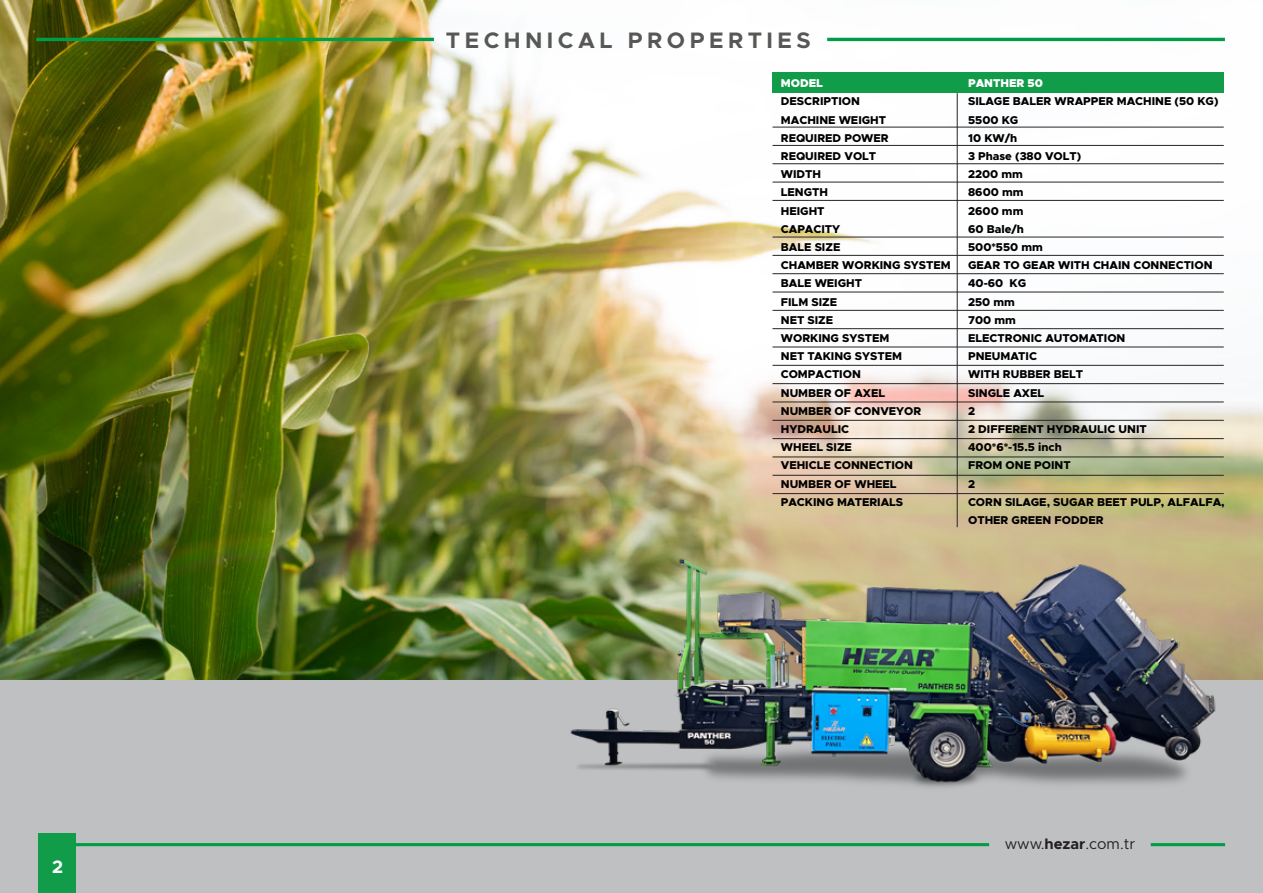
<style>
.page{position:relative;width:1263px;height:893px;background:#fff}
.page>*{position:absolute;margin:0;border:0;box-sizing:border-box;transform-origin:0 0}
.t1{font:700 22.5px "Metropolis";letter-spacing:.2em;color:#575756}
.t2{font:700 18px "Metropolis";color:#fff}
.t3{font:15px "Metropolis";color:#231f20}
.t4{font:800 11.4px/18.1px "Metropolis";color:#000}
.t5{font:900 11.4px "Metropolis";color:#fff}
.s1{font-weight:700}
</style>
<div class="page">
<img style="left:0;top:0;width:1263px;height:680px">
<div style="left:0;top:680px;width:1263px;height:213px;background:#bec0c2"></div>
<div style="left:36px;top:38px;width:398px;height:3px;border:2px solid #009c47"></div>
<div style="left:827px;top:38px;width:398px;height:3px;border:2px solid #009c47"></div>
<div style="left:772px;top:72px;width:452px;height:21px;background:#119c49"></div>
<hr style="left:957px;top:93px;width:1px;height:434px;background:#252525">
<hr style="left:772px;top:127px;width:452px;height:1px;background:#252525">
<hr style="left:772px;top:145px;width:452px;height:1px;background:#252525">
<hr style="left:772px;top:163px;width:452px;height:1px;background:#252525">
<hr style="left:772px;top:182px;width:452px;height:1px;background:#252525">
<hr style="left:772px;top:200px;width:452px;height:1px;background:#252525">
<hr style="left:772px;top:237px;width:452px;height:1px;background:#252525">
<hr style="left:772px;top:255px;width:452px;height:1px;background:#252525">
<hr style="left:772px;top:273px;width:452px;height:1px;background:#252525">
<hr style="left:772px;top:292px;width:452px;height:1px;background:#252525">
<hr style="left:772px;top:310px;width:452px;height:1px;background:#252525">
<hr style="left:772px;top:328px;width:452px;height:1px;background:#252525">
<hr style="left:772px;top:347px;width:452px;height:1px;background:#252525">
<hr style="left:772px;top:365px;width:452px;height:1px;background:#252525">
<hr style="left:772px;top:383px;width:452px;height:1px;background:#252525">
<hr style="left:772px;top:402px;width:452px;height:1px;background:#252525">
<hr style="left:772px;top:420px;width:452px;height:1px;background:#252525">
<hr style="left:772px;top:438px;width:452px;height:1px;background:#252525">
<hr style="left:772px;top:457px;width:452px;height:1px;background:#252525">
<hr style="left:772px;top:475px;width:452px;height:1px;background:#252525">
<hr style="left:772px;top:493px;width:452px;height:1px;background:#252525">
<img style="left:565px;top:549px;width:660px;height:238px">
<div style="left:38px;top:833px;width:37px;height:60px;background:#119c49"></div>
<div style="left:74px;top:843px;width:915px;height:3px;border:2px solid #009c47"></div>
<div style="left:1151px;top:843px;width:74px;height:3px;border:2px solid #009c47"></div>
<h2 class="t2" style="left:52px;top:856px;width:12px">2</h2>
<h1 class="t1" style="left:446px;top:26px;width:366px">TECHNICAL PROPERTIES</h1>
<p class="t5" style="left:781px;top:76px;width:44px">MODEL</p>
<p class="t4" style="left:781px;top:92px;width:172px">DESCRIPTION<br>MACHINE WEIGHT<br>REQUIRED POWER<br>REQUIRED VOLT<br>WIDTH<br>LENGTH<br>HEIGHT<br>CAPACITY<br>BALE SIZE<br>CHAMBER WORKING SYSTEM<br>BALE WEIGHT<br>FILM SIZE<br>NET SIZE<br>WORKING SYSTEM<br>NET TAKING SYSTEM<br>COMPACTION<br>NUMBER OF AXEL<br>NUMBER OF CONVEYOR<br>HYDRAULIC<br>WHEEL SIZE<br>VEHICLE CONNECTION<br>NUMBER OF WHEEL<br>PACKING MATERIALS</p>
<p class="t5" style="left:968px;top:76px;width:76px">PANTHER 50</p>
<p class="t4" style="left:968px;top:92px;width:258px">SILAGE BALER WRAPPER MACHINE (50 KG)<br>5500 KG<br>10 KW/h<br>3 Phase (380 VOLT)<br>2200 mm<br>8600 mm<br>2600 mm<br>60 Bale/h<br>500*550 mm<br>GEAR TO GEAR WITH CHAIN CONNECTION<br>40-60 KG<br>250 mm<br>700 mm<br>ELECTRONIC AUTOMATION<br>PNEUMATIC<br>WITH RUBBER BELT<br>SINGLE AXEL<br>2<br>2 DIFFERENT HYDRAULIC UNIT<br>400*6*-15.5 inch<br>FROM ONE POINT<br>2<br>CORN SILAGE, SUGAR BEET PULP, ALFALFA,<br>OTHER GREEN FODDER</p>
<h3 class="t3" style="left:1005px;top:834px;width:132px">www.<span class="s1">hezar</span>.com.tr</h3>
</div>
